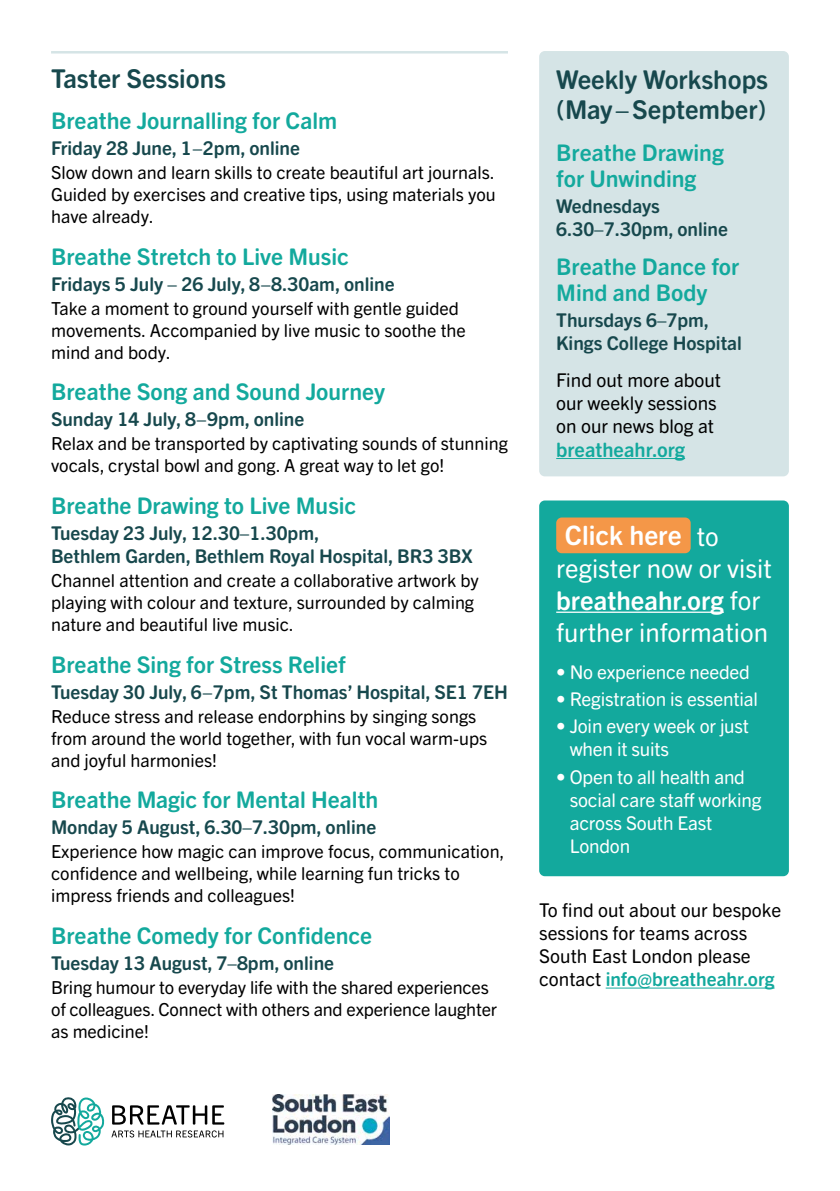
<style>
.page{position:relative;width:840px;height:1191px;background:#fff}
.page>*{position:absolute;margin:0;border:0;box-sizing:border-box;transform-origin:0 0}
.t1{font:700 26.8px "Trade Gothic Next SR Pro";color:#fff}
.t2{font:26px/32px "Trade Gothic Next SR Pro";color:#fff}
.t3{font:700 26px/30px "Trade Gothic Next SR Pro";color:#17484d}
.t4{font:700 23px/26px "Trade Gothic Next SR Pro";color:#13a99d}
.t5{font:700 20px "Trade Gothic Next SR Pro";color:#13a99d}
.t6{font:700 19px/23px "Trade Gothic Next SR Pro";color:#17484d}
.t7{font:19px/23px "Trade Gothic Next SR Pro";color:#000}
.t8{font:19px/23px "Trade Gothic Next SR Pro";letter-spacing:-.01em;color:#fff}
.t9{font:18px/22px "Trade Gothic Next SR Pro";color:#000}
.s1{font-weight:400;font-size:26px}
.s2{font-weight:700}
.s3{font-weight:700;color:#13a99d}
</style>
<div class="page">
<hr style="left:51px;top:51px;width:456px;height:3px;background:#d5e4e6">
<div style="left:539px;top:51px;width:249px;height:425px;background:#d5e4e6;border-radius:6px"></div>
<hr style="left:556px;top:458px;width:128px;height:1px;background:#13a99d">
<img style="left:272px;top:1094px;width:117px;height:50px">
<svg style="left:112px;top:1105px;width:112px;height:19px"></svg>
<svg style="left:111px;top:1130px;width:112px;height:7px"></svg>
<svg style="left:51px;top:1097px;width:54px;height:48px"></svg>
<div style="left:539px;top:500px;width:249px;height:376px;background:#13a99d;border-radius:6px"></div>
<hr style="left:556px;top:611px;width:167px;height:2px;background:#fff">
<div style="left:556px;top:517px;width:134px;height:36px;background:#f49748;border-radius:6px"></div>
<hr style="left:605px;top:987px;width:169px;height:1px;background:#13a99d">
<h2 class="t3" style="left:51px;top:61px;width:176px">Taster Sessions</h2>
<p class="t4" style="left:51px;top:106px;width:287px">Breathe Journalling for Calm</p>
<p class="t6" style="left:51px;top:135px;width:250px">Friday 28 June, 1–2pm, online</p>
<p class="t9" style="left:51px;top:160px;width:446px;text-align:justify">Slow down and learn skills to create beautiful art journals.<br>Guided by exercises and creative tips, using materials you have already.</p>
<p class="t4" style="left:51px;top:242px;width:299px">Breathe Stretch to Live Music</p>
<p class="t6" style="left:51px;top:271px;width:345px">Fridays 5 July – 26 July, 8–8.30am, online</p>
<p class="t9" style="left:51px;top:296px;width:416px">Take a moment to ground yourself with gentle guided movements. Accompanied by live music to soothe the mind and body.</p>
<p class="t4" style="left:51px;top:377px;width:335px">Breathe Song and Sound Journey</p>
<p class="t6" style="left:51px;top:407px;width:254px">Sunday 14 July, 8–9pm, online</p>
<p class="t9" style="left:51px;top:432px;width:458px">Relax and be transported by captivating sounds of stunning vocals, crystal bowl and gong. A great way to let go!</p>
<p class="t4" style="left:51px;top:491px;width:306px">Breathe Drawing to Live Music</p>
<p class="t6" style="left:51px;top:520px;width:423px">Tuesday 23 July, 12.30–1.30pm,<br>Bethlem Garden, Bethlem Royal Hospital, BR3 3BX</p>
<p class="t9" style="left:51px;top:568px;width:429px">Channel attention and create a collaborative artwork by playing with colour and texture, surrounded by calming nature and beautiful live music.</p>
<p class="t4" style="left:51px;top:650px;width:296px">Breathe Sing for Stress Relief</p>
<p class="t6" style="left:51px;top:679px;width:458px">Tuesday 30 July, 6–7pm, St Thomas’ Hospital, SE1 7EH</p>
<p class="t9" style="left:51px;top:704px;width:437px">Reduce stress and release endorphins by singing songs from around the world together, with fun vocal warm-ups and joyful harmonies!</p>
<p class="t4" style="left:51px;top:785px;width:328px">Breathe Magic for Mental Health</p>
<p class="t6" style="left:51px;top:814px;width:326px">Monday 5 August, 6.30–7.30pm, online</p>
<p class="t9" style="left:51px;top:839px;width:455px">Experience how magic can improve focus, communication, confidence and wellbeing, while learning fun tricks to impress friends and colleagues!</p>
<p class="t4" style="left:51px;top:921px;width:322px">Breathe Comedy for Confidence</p>
<p class="t6" style="left:51px;top:950px;width:284px">Tuesday 13 August, 7–8pm, online</p>
<p class="t9" style="left:51px;top:975px;width:447px">Bring humour to everyday life with the shared experiences of colleagues. Connect with others and experience laughter as medicine!</p>
<h2 class="t3" style="left:556px;top:63px;width:213px">Weekly Workshops (May –September)</h2>
<p class="t4" style="left:556px;top:138px;width:169px">Breathe Drawing for Unwinding</p>
<p class="t6" style="left:556px;top:193px;width:173px">Wednesdays<br>6.30–7.30pm, online</p>
<p class="t4" style="left:556px;top:252px;width:185px">Breathe Dance for<br>Mind and Body</p>
<p class="t6" style="left:556px;top:307px;width:187px">Thursdays 6–7pm,<br>Kings College Hospital</p>
<p class="t7" style="left:556px;top:367px;width:166px">Find out more about our weekly sessions on our news blog at</p>
<p class="t5" style="left:556px;top:435px;width:130px">breatheahr.org</p>
<h1 class="t1" style="left:564px;top:516px;width:155px">Click here <span class="s1">to</span></h1>
<h2 class="t2" style="left:556px;top:550px;width:217px">register now or visit <span class="s2">breatheahr.org</span> for further information</h2>
<p class="t8" style="left:556px;top:659px;width:195px">• No experience needed</p>
<p class="t8" style="left:556px;top:686px;width:203px">• Registration is essential</p>
<p class="t8" style="left:569px;top:713px;width:181px;text-indent:-13px">• Join every week or just when it suits</p>
<p class="t8" style="left:569px;top:764px;width:193px;text-indent:-13px">• Open to all health and social care staff working across South East<br>London</p>
<p class="t7" style="left:539px;top:897px;width:243px">To find out about our bespoke sessions for teams across<br>South East London please contact <span class="s3">info@breatheahr.org</span></p>
</div>
